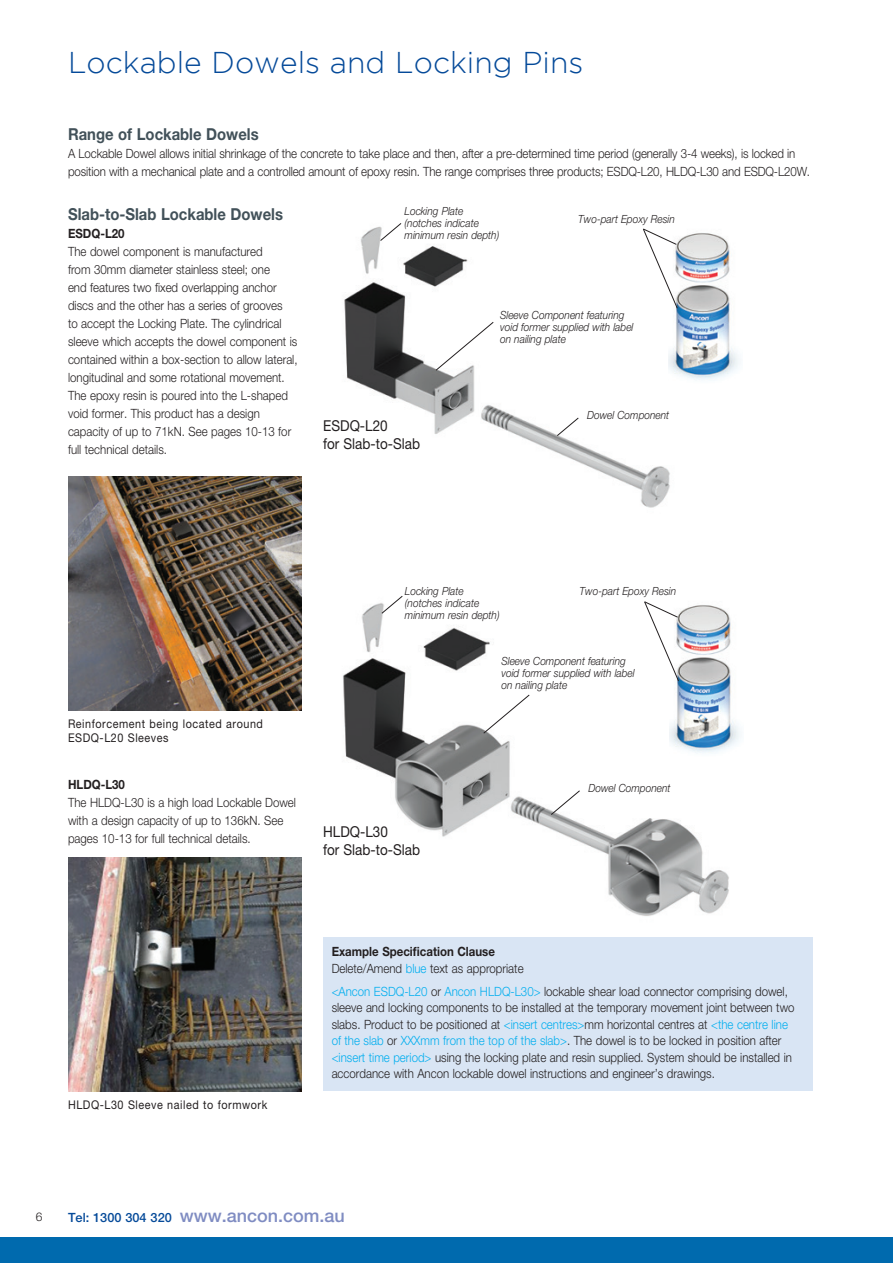
<style>
.page{position:relative;width:893px;height:1263px;background:#fff}
.page>*{position:absolute;margin:0;border:0;box-sizing:border-box;transform-origin:0 0}
.Page_Title{font:300 30px "Gotham";color:#054a99}
.t1{font:500 18px "Helvetica Neue";color:#7f8cc2}
.t2{font:700 16.5px "Helvetica Neue";color:#425159;scale:.9 1}
.Heading_in_box{font:15px "Helvetica Neue";color:#231f20;scale:.9 1}
.t3{font:300 12.75px/18px "Helvetica Neue";color:#231f20;scale:.9 1}
.t4{font:700 12.75px "Helvetica Neue";color:#231f20;scale:.9 1}
.t5{font:12px/13.5px "Helvetica Neue";letter-spacing:.05em;color:#231f20;scale:.9 1}
.t6{font:300 12px "Helvetica Neue";color:#231f20}
.t7{font:italic 300 11.25px/12px "Helvetica Neue";color:#231f20;scale:.9 1}
.s1{font-weight:700}
.s2{color:#00aeef}
.s3{font-size:12.75px;color:#054a99}
</style>
<div class="page">
<img style="left:344px;top:226px;width:326px;height:282px">
<img style="left:343px;top:603px;width:386px;height:313px">
<img style="left:668px;top:226px;width:71px;height:158px">
<svg style="left:435px;top:322px;width:59px;height:49px"></svg>
<svg style="left:643px;top:228px;width:35px;height:81px"></svg>
<div style="left:323px;top:938px;width:489px;height:153px;background:#d9e5f4"></div>
<svg style="left:380px;top:223px;width:22px;height:18px"></svg>
<svg style="left:557px;top:417px;width:22px;height:19px"></svg>
<img style="left:669px;top:603px;width:71px;height:154px">
<svg style="left:483px;top:694px;width:47px;height:40px"></svg>
<svg style="left:644px;top:601px;width:35px;height:81px"></svg>
<svg style="left:381px;top:596px;width:22px;height:18px"></svg>
<svg style="left:551px;top:790px;width:29px;height:25px"></svg>
<img style="left:68px;top:857px;width:234px;height:234px">
<img style="left:68px;top:476px;width:234px;height:234px">
<div style="left:0;top:1237px;width:893px;height:26px;background:#006aae"></div>
<p class="Page_Title" style="left:68px;top:46px;width:517px">Lockable Dowels and Locking Pins</p>
<p class="t2" style="left:68px;top:124px;width:213px">Range of Lockable Dowels</p>
<p class="t3" style="left:68px;top:145px;width:826px">A Lockable Dowel allows initial shrinkage of the concrete to take place and then, after a pre-determined time period (generally 3-4 weeks), is locked in position with a mechanical plate and a controlled amount of epoxy resin. The range comprises three products; ESDQ-L20, HLDQ-L30 and ESDQ-L20W.</p>
<p class="t7" style="left:405px;top:205px;width:107px">Locking Plate (notches indicate minimum resin depth)</p>
<p class="t7" style="left:578px;top:213px;width:109px">Two-part Epoxy Resin</p>
<p class="t2" style="left:68px;top:203px;width:240px">Slab-to-Slab Lockable Dowels</p>
<p class="t4" style="left:68px;top:225px;width:64px">ESDQ-L20</p>
<p class="t3" style="left:68px;top:242px;width:257px">The dowel component is manufactured<br>from 30mm diameter stainless steel; one<br>end features two fixed overlapping anchor discs and the other has a series of grooves<br>to accept the Locking Plate. The cylindrical sleeve which accepts the dowel component is contained within a box-section to allow lateral, longitudinal and some rotational movement.<br>The epoxy resin is poured into the L-shaped void former. This product has a design capacity of up to 71kN. See pages 10-13 for full technical details.</p>
<p class="t7" style="left:500px;top:309px;width:150px">Sleeve Component featuring void former supplied with label on nailing plate</p>
<p class="t7" style="left:587px;top:409px;width:93px">Dowel Component</p>
<p class="Heading_in_box" style="left:323px;top:417px;width:73px">ESDQ-L20</p>
<p class="Heading_in_box" style="left:323px;top:435px;width:109px">for Slab-to-Slab</p>
<p class="t5" style="left:68px;top:717px;width:218px">Reinforcement being located around<br>ESDQ-L20 Sleeves</p>
<p class="t3" style="left:68px;top:775px;width:255px"><span class="s1">HLDQ-L30<br></span>The HLDQ-L30 is a high load Lockable Dowel with a design capacity of up to 136kN. See pages 10-13 for full technical details.</p>
<p class="t7" style="left:405px;top:585px;width:107px">Locking Plate (notches indicate minimum resin depth)</p>
<p class="t7" style="left:580px;top:585px;width:109px">Two-part Epoxy Resin</p>
<p class="t7" style="left:501px;top:655px;width:150px">Sleeve Component featuring void former supplied with label on nailing plate</p>
<p class="Heading_in_box" style="left:323px;top:823px;width:73px">HLDQ-L30</p>
<p class="Heading_in_box" style="left:323px;top:841px;width:109px">for Slab-to-Slab</p>
<p class="t7" style="left:588px;top:782px;width:93px">Dowel Component</p>
<p class="t5" style="left:68px;top:1098px;width:223px">HLDQ-L30 Sleeve nailed to formwork</p>
<p class="t3" style="left:332px;top:943px;width:215px;line-height:16.5px"><span class="s1">Example Specification Clause<br></span>Delete/Amend <span class="s2">blue</span> text as appropriate</p>
<p class="t3" style="left:332px;top:983px;width:516px;line-height:16.5px"><span class="s2">&lt;Ancon ESDQ-L20</span> or <span class="s2">Ancon HLDQ-L30&gt;</span> lockable shear load connector comprising dowel, sleeve and locking components to be installed at the temporary movement joint between two slabs. Product to be positioned at <span class="s2">&lt;insert centres&gt;</span>mm horizontal centres at <span class="s2">&lt;the centre line of the slab</span> or <span class="s2">XXXmm from the top of the slab&gt;</span>. The dowel is to be locked in position after <span class="s2">&lt;insert time period&gt;</span> using the locking plate and resin supplied. System should be installed in accordance with Ancon lockable dowel instructions and engineer’s drawings.</p>
<p class="t6" style="left:36px;top:1210px;width:8px">6</p>
<p class="t1" style="left:68px;top:1204px;width:278px"><span class="s3">Tel: 1300 304 320</span> www.ancon.com.au</p>
</div>
